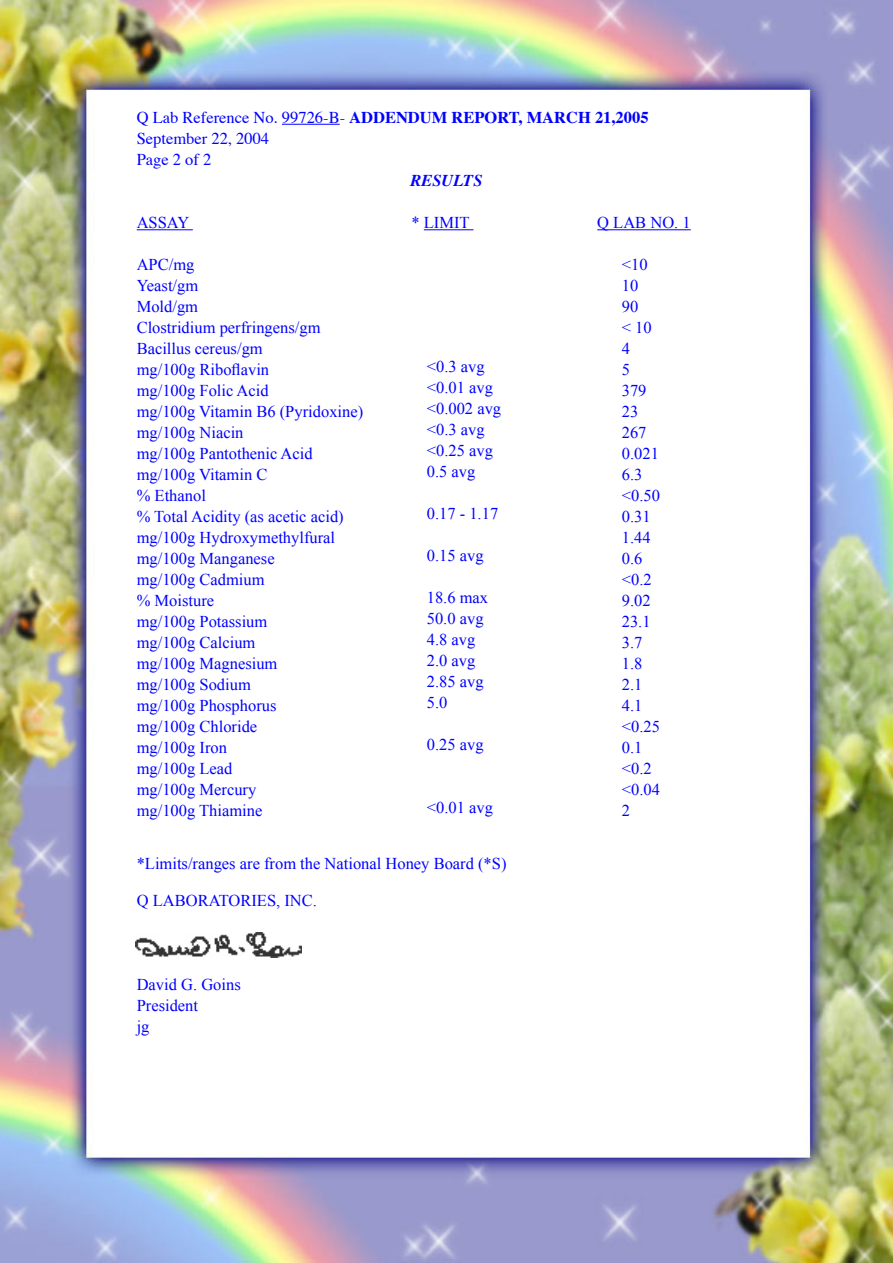
<style>
.page{position:relative;width:893px;height:1263px;background:#fff}
.page>*{position:absolute;margin:0;border:0;box-sizing:border-box;transform-origin:0 0}
.t1{font:16.5px/21px "Times New Roman";color:#00f}
.t2{font:16.5px/21px "Times";color:#00f}
.t3{font:italic 700 16.5px "Times";color:#00f}
.s1{font-weight:700}
</style>
<div class="page">
<img style="left:0;top:0;width:893px;height:1263px">
<hr style="left:282px;top:124px;width:58px;height:1px;background:#00f">
<hr style="left:137px;top:229px;width:56px;height:1px;background:#00f">
<hr style="left:424px;top:229px;width:49px;height:1px;background:#00f">
<hr style="left:597px;top:229px;width:94px;height:1px;background:#00f">
<img style="left:135px;top:932px;width:167px;height:26px">
<p class="t2" style="left:137px;top:108px;width:513px">Q Lab Reference No. 99726-B- <span class="s1">ADDENDUM REPORT, MARCH 21,2005<br></span>September 22, 2004<br>Page 2 of 2</p>
<p class="t3" style="left:410px;top:170px;width:74px">RESULTS</p>
<p class="t1" style="left:137px;top:212px;width:54px">ASSAY</p>
<p class="t1" style="left:411px;top:212px;width:60px">* LIMIT</p>
<p class="t1" style="left:597px;top:212px;width:95px">Q LAB NO. 1</p>
<p class="t1" style="left:137px;top:254px;width:228px">APC/mg<br>Yeast/gm<br>Mold/gm<br>Clostridium perfringens/gm<br>Bacillus cereus/gm<br>mg/100g Riboflavin<br>mg/100g Folic Acid<br>mg/100g Vitamin B6 (Pyridoxine) mg/100g Niacin<br>mg/100g Pantothenic Acid mg/100g Vitamin C<br>% Ethanol<br>% Total Acidity (as acetic acid) mg/100g Hydroxymethylfural mg/100g Manganese<br>mg/100g Cadmium<br>% Moisture<br>mg/100g Potassium<br>mg/100g Calcium<br>mg/100g Magnesium<br>mg/100g Sodium<br>mg/100g Phosphorus<br>mg/100g Chloride<br>mg/100g Iron<br>mg/100g Lead<br>mg/100g Mercury<br>mg/100g Thiamine</p>
<p class="t1" style="left:137px;top:852px;width:371px">*Limits/ranges are from the National Honey Board (*S)</p>
<p class="t1" style="left:137px;top:890px;width:182px">Q LABORATORIES, INC.</p>
<p class="t1" style="left:622px;top:254px;width:40px">&lt;10<br>10<br>90<br>&lt; 10<br>4<br>5<br>379<br>23<br>267<br>0.021<br>6.3 &lt;0.50<br>0.31<br>1.44<br>0.6 &lt;0.2<br>9.02<br>23.1<br>3.7<br>1.8<br>2.1<br>4.1 &lt;0.25<br>0.1 &lt;0.2 &lt;0.04<br>2</p>
<p class="t1" style="left:427px;top:356px;width:76px">&lt;0.3 avg &lt;0.01 avg &lt;0.002 avg &lt;0.3 avg &lt;0.25 avg<br>0.5 avg</p>
<p class="t1" style="left:427px;top:503px;width:73px">0.17 - 1.17</p>
<p class="t1" style="left:427px;top:545px;width:58px">0.15 avg</p>
<p class="t1" style="left:427px;top:587px;width:63px">18.6 max<br>50.0 avg<br>4.8 avg<br>2.0 avg<br>2.85 avg<br>5.0</p>
<p class="t1" style="left:427px;top:734px;width:58px">0.25 avg</p>
<p class="t1" style="left:427px;top:797px;width:68px">&lt;0.01 avg</p>
<p class="t1" style="left:137px;top:974px;width:106px">David G. Goins<br>President<br>jg</p>
</div>
